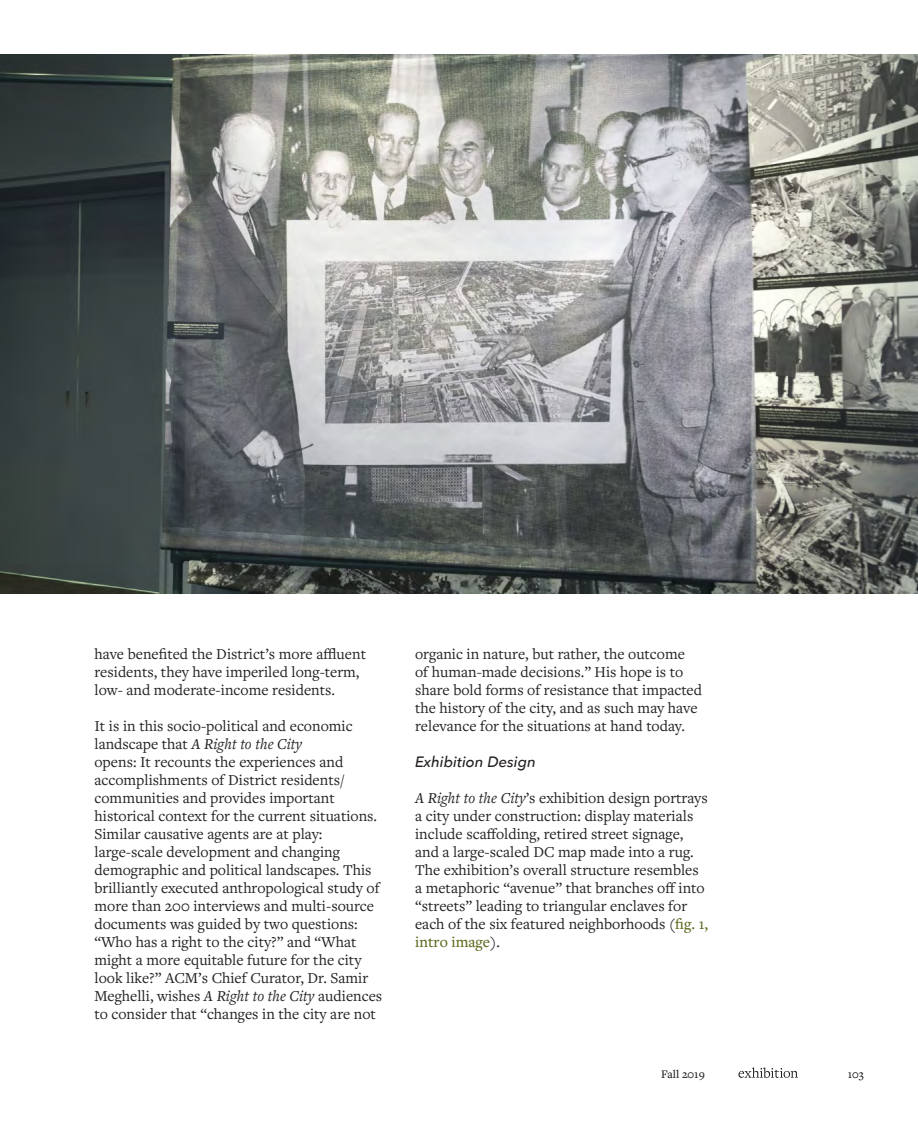
<style>
.page{position:relative;width:918px;height:1134px;background:#fff}
.page>*{position:absolute;margin:0;border:0;box-sizing:border-box;transform-origin:0 0}
.t1{font:15.75px/18px "Freight Text Pro";color:#231f20}
.t2{font:italic 500 15px "Avenir Next";color:#231f20}
.t3{font:500 12px "Freight Text Pro";color:#231f20}
.s1{font-style:italic}
.s2{font-weight:500;color:#5f6a1f}
</style>
<div class="page">
<svg style="left:738px;top:1067px;width:60px;height:11px"></svg>
<img style="left:2px;top:54px;width:914px;height:540px">
<p class="t1" style="left:94px;top:644px;width:273px">have benefited the District’s more affluent residents, they have imperiled long-term, low- and moderate-income residents.</p>
<p class="t1" style="left:94px;top:716px;width:289px">It is in this socio-political and economic landscape that <span class="s1">A Right to the City<br></span>opens: It recounts the experiences and accomplishments of District residents/ communities and provides important historical context for the current situations.<br>Similar causative agents are at play: large-scale development and changing demographic and political landscapes. This brilliantly executed anthropological study of more than 200 interviews and multi-source documents was guided by two questions: “Who has a right to the city?” and “What might a more equitable future for the city look like?” ACM’s Chief Curator, Dr. Samir Meghelli, wishes <span class="s1">A Right to the City</span> audiences to consider that “changes in the city are not</p>
<p class="t1" style="left:415px;top:644px;width:288px">organic in nature, but rather, the outcome<br>of human-made decisions.” His hope is to share bold forms of resistance that impacted the history of the city, and as such may have relevance for the situations at hand today.</p>
<p class="t2" style="left:415px;top:749px;width:122px">Exhibition Design</p>
<p class="t1" style="left:415px;top:788px;width:295px"><span class="s1">A Right to the City</span>’s exhibition design portrays a city under construction: display materials include scaffolding, retired street signage, and a large-scaled DC map made into a rug.<br>The exhibition’s overall structure resembles a metaphoric “avenue” that branches off into “streets” leading to triangular enclaves for each of the six featured neighborhoods (<span class="s2">fig. 1, intro image</span>).</p>
<p class="t3" style="left:661px;top:1066px;width:45px">Fall 2019</p>
<p class="t3" style="left:848px;top:1066px;width:18px">103</p>
</div>
